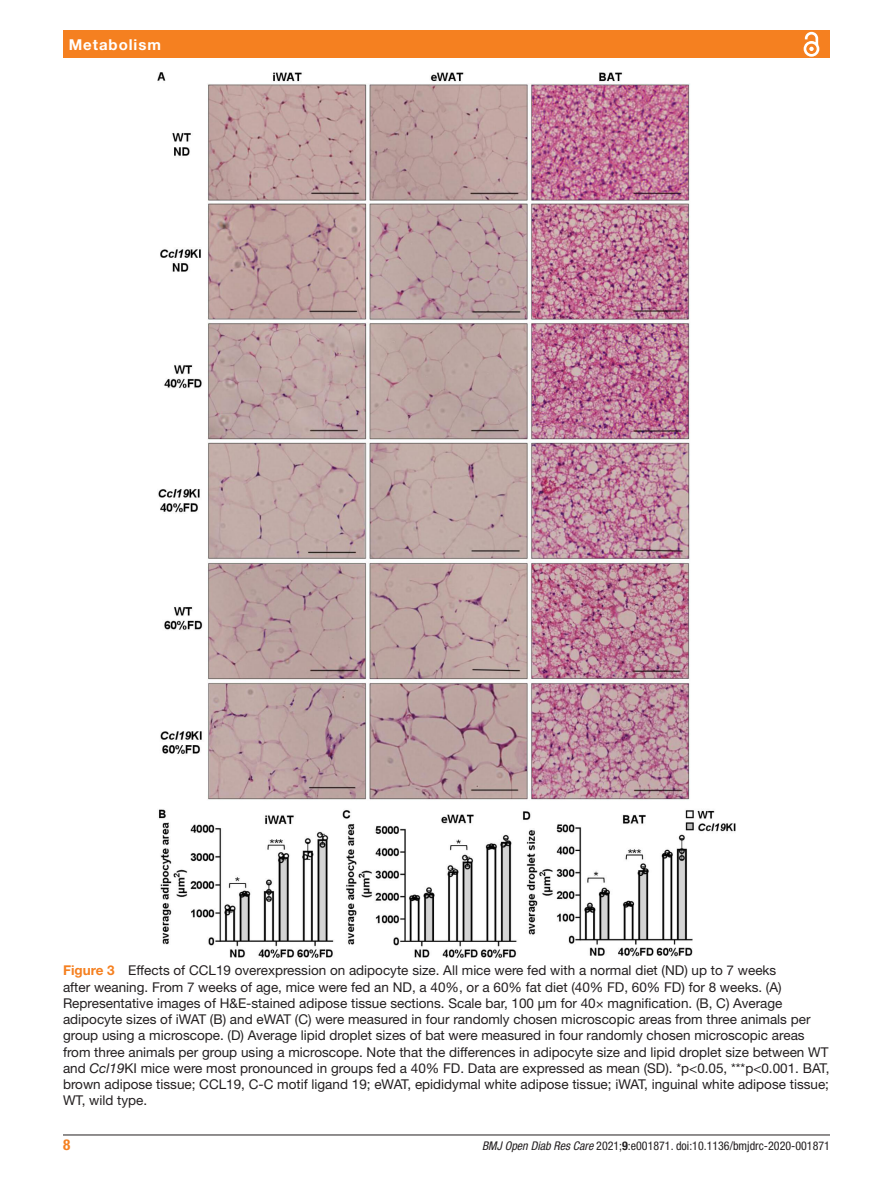
<style>
.page{position:relative;width:893px;height:1191px;background:#fff}
.page>*{position:absolute;margin:0;border:0;box-sizing:border-box;transform-origin:0 0}
.t1{font:700 15px "Helvetica Neue LT Std";letter-spacing:.065em;color:#fff}
.t2{font:700 condensed 15px "Helvetica Neue LT Std";color:#f58020}
.t3{font:13.5px/16.2px "Helvetica Neue LT Std";color:#231f20}
.t4{font:condensed 12px "Helvetica Neue LT Std";color:#231f20}
.s1{font-weight:700;color:#f58020}
.s2{font-style:italic}
.s3{font-weight:700}
</style>
<div class="page">
<hr style="left:63px;top:1134px;width:767px;height:1px;background:#231f20">
<div style="left:63px;top:31px;width:767px;height:27px;background:#f58020"></div>
<svg style="left:803px;top:31px;width:17px;height:26px"></svg>
<img style="left:157px;top:73px;width:579px;height:884px">
<p class="t1" style="left:69px;top:35px;width:94px">Metabolism</p>
<p class="t3" style="left:63px;top:962px;width:768px"><span class="s1">Figure 3</span> Effects of CCL19 overexpression on adipocyte size. All mice were fed with a normal diet (ND) up to 7 weeks<br>after weaning. From 7 weeks of age, mice were fed an ND, a 40%, or a 60% fat diet (40% FD, 60% FD) for 8 weeks. (A)<br>Representative images of H&amp;E-stained adipose tissue sections. Scale bar, 100 µm for 40× magnification. (B, C) Average adipocyte sizes of iWAT (B) and eWAT (C) were measured in four randomly chosen microscopic areas from three animals per group using a microscope. (D) Average lipid droplet sizes of bat were measured in four randomly chosen microscopic areas from three animals per group using a microscope. Note that the differences in adipocyte size and lipid droplet size between WT and <span class="s2">Ccl19</span>KI mice were most pronounced in groups fed a 40% FD. Data are expressed as mean (SD). *p&lt;0.05, ***p&lt;0.001. BAT, brown adipose tissue; CCL19, C-C motif ligand 19; eWAT, epididymal white adipose tissue; iWAT, inguinal white adipose tissue; WT, wild type.</p>
<p class="t2" style="left:63px;top:1135px;width:9px">8</p>
<p class="t4" style="left:482px;top:1138px;width:349px"><span class="s2">BMJ Open Diab Res Care</span> 2021;<span class="s3">9</span>:e001871. doi:10.1136/bmjdrc-2020-001871</p>
</div>
